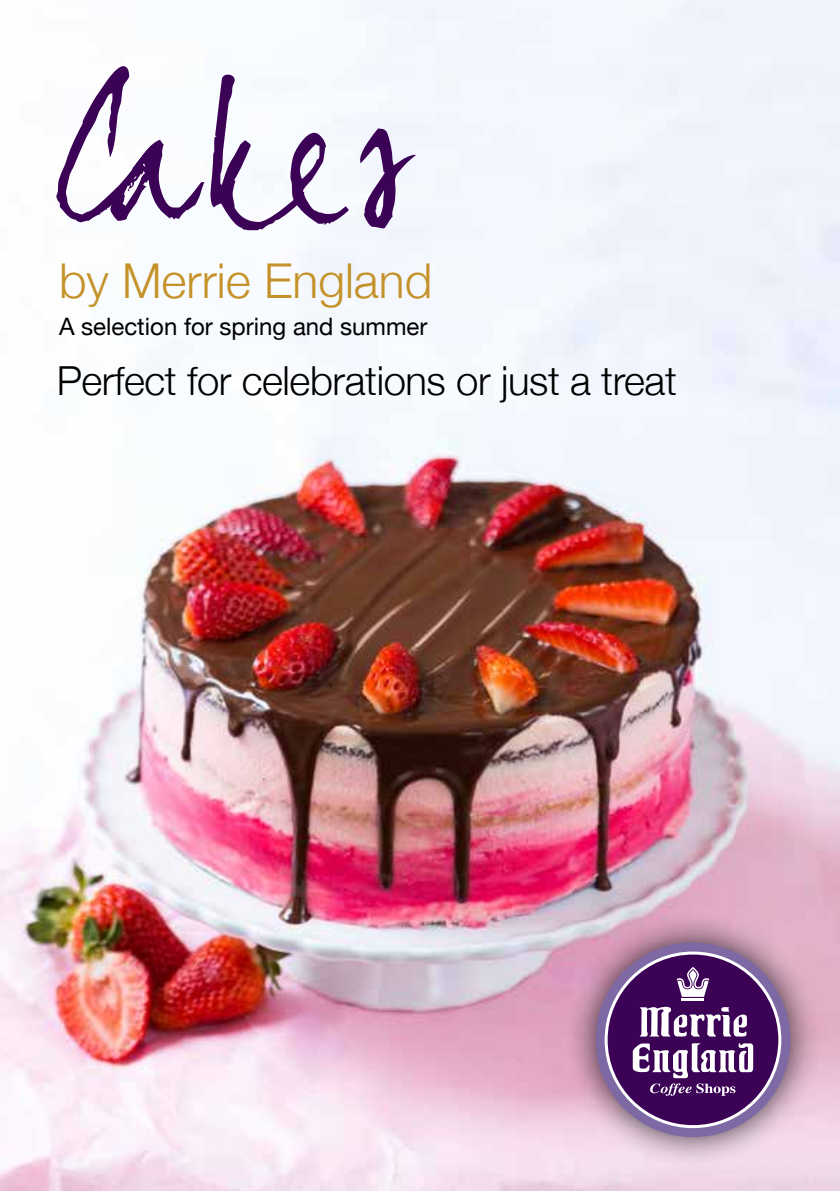
<style>
.page{position:relative;width:840px;height:1191px;background:#fff}
.page>*{position:absolute;margin:0;border:0;box-sizing:border-box;transform-origin:0 0}
.t1{font:300 48px "Helvetica Neue";color:#c49229}
.t2{font:300 40px "Helvetica Neue";letter-spacing:-.01em;color:#000}
.t3{font:24px "Helvetica Neue";color:#000}
</style>
<div class="page">
<img style="left:0;top:0;width:839px;height:1191px">
<div style="left:564px;top:911px;width:257px;height:257px;background:#000;opacity:.75"></div>
<svg style="left:595px;top:942px;width:194px;height:195px;background:#7f578d"></svg>
<svg style="left:56px;top:66px;width:359px;height:164px"></svg>
<p class="t1" style="left:59px;top:242px;width:374px">by Merrie England</p>
<p class="t3" style="left:59px;top:309px;width:370px">A selection for spring and summer</p>
<p class="t2" style="left:57px;top:348px;width:621px">Perfect for celebrations or just a treat</p>
</div>
